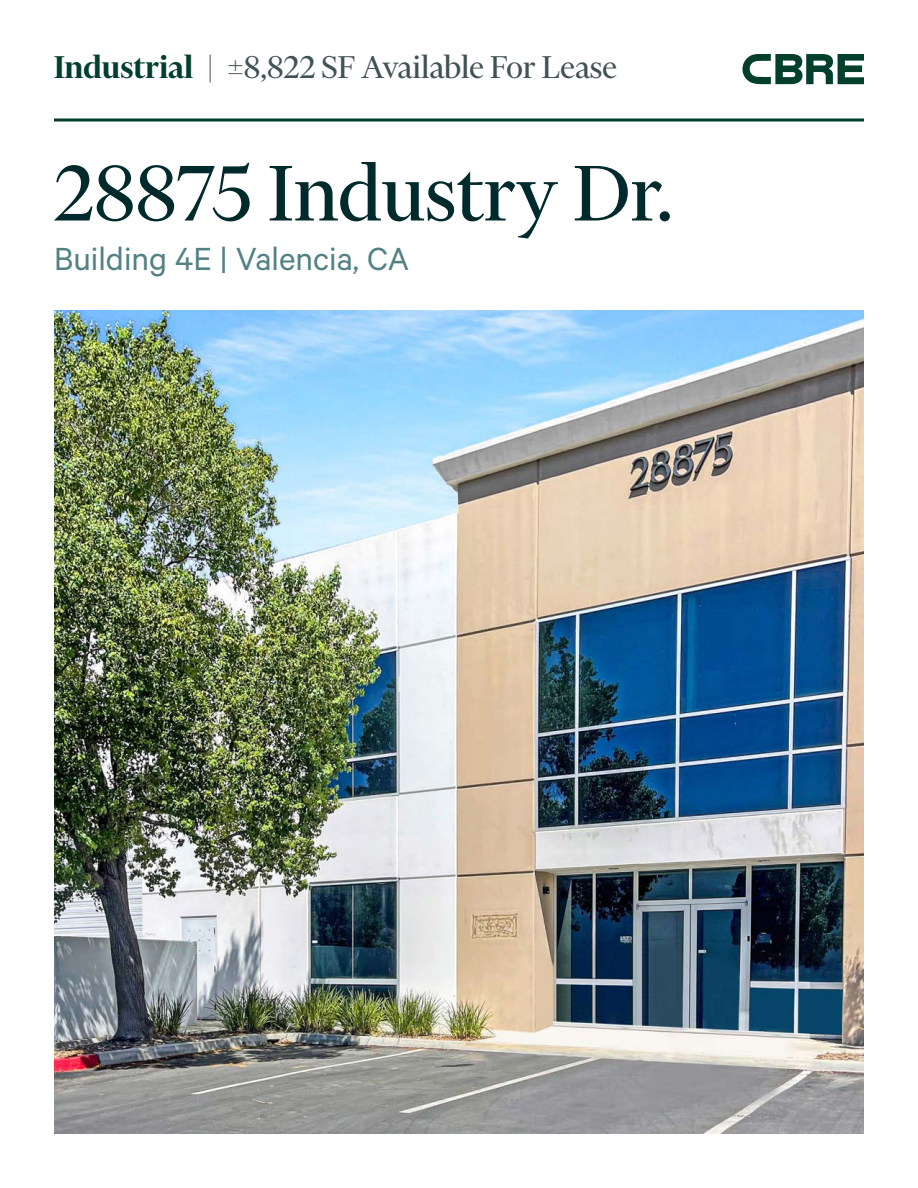
<style>
.page{position:relative;width:918px;height:1188px;background:#fff}
.page>*{position:absolute;margin:0;border:0;box-sizing:border-box;transform-origin:0 0}
.Heading_Large{font:90px "Financier Display";color:#012a2d}
.t1{font:36px "Financier Display";color:#415255}
.Subheading_Large{font:36px "Calibre";color:#538184}
.s1{font-weight:600;color:#023f2c}
</style>
<div class="page">
<img style="left:54px;top:310px;width:810px;height:824px">
<svg style="left:54px;top:118px;width:810px;height:4px;background:#416e60"></svg>
<svg style="left:743px;top:54px;width:121px;height:30px"></svg>
<p class="t1" style="left:54px;top:49px;width:565px"><span class="s1">Industrial</span> | ±8,822 SF Available For Lease</p>
<p class="Heading_Large" style="left:54px;top:146px;width:621px">28875 Industry Dr.</p>
<p class="Subheading_Large" style="left:54px;top:238px;width:357px">Building 4E | Valencia, CA</p>
</div>
